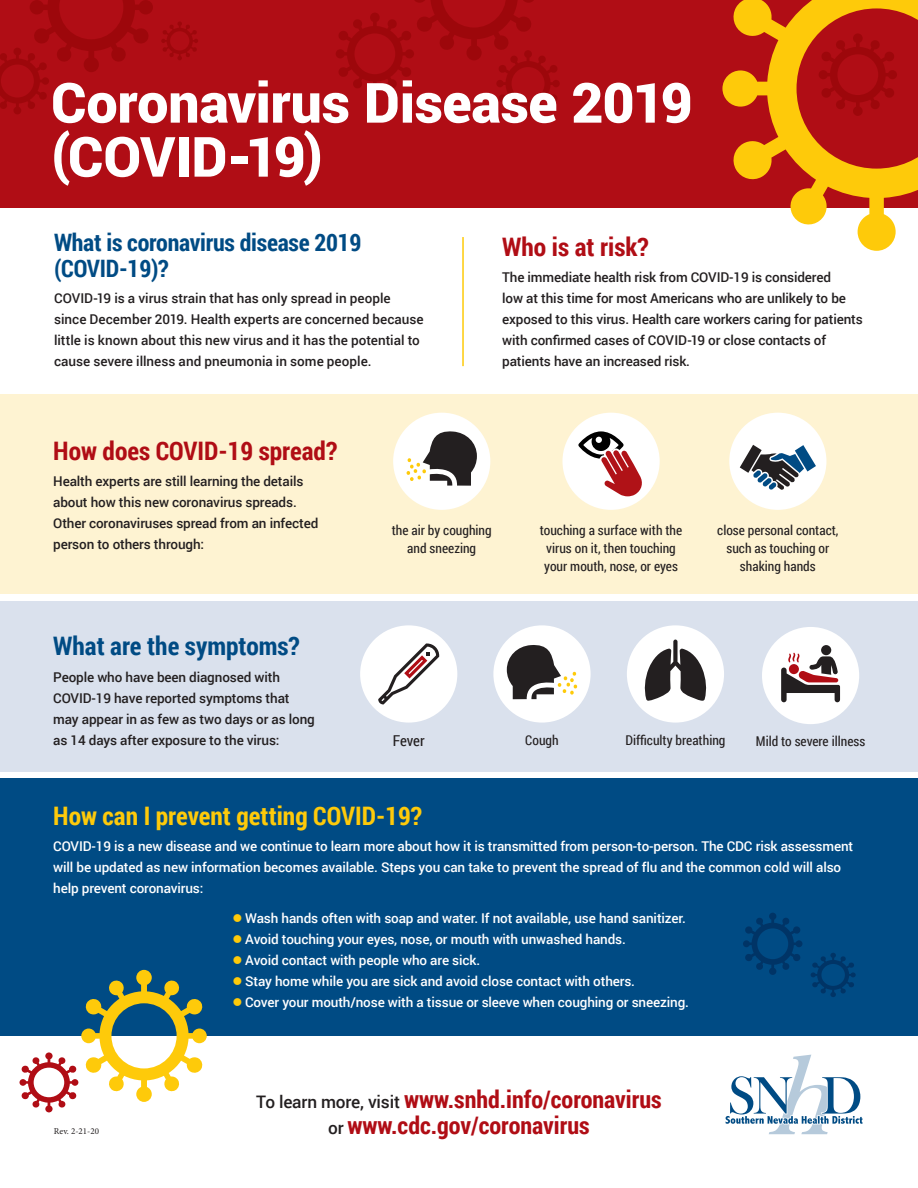
<style>
.page{position:relative;width:918px;height:1188px;background:#fff}
.page>*{position:absolute;margin:0;border:0;box-sizing:border-box;transform-origin:0 0}
.t1{font:900 55.5px/54px "Roboto";letter-spacing:-.005em;color:#fff}
.t2{font:700 25.5px "Roboto Condensed";color:#b00d15}
.t3{font:700 25.5px "Roboto Condensed";color:#feca0a}
.t4{font:700 25.5px "Roboto Condensed";color:#004b84}
.t5{font:700 24.15px "Roboto Condensed";color:#b00d15}
.t6{font:700 24px/25.5px "Roboto Condensed";letter-spacing:-.01em;color:#004b84}
.t7{font:15px "Roboto Condensed";letter-spacing:-.005em;color:#231f20}
.t8{font:500 13.5px/21px "Roboto";letter-spacing:-.01em;color:#231f20}
.t9{font:500 13.5px/21px "Roboto";letter-spacing:-.01em;color:#fff}
.t10{font:13.5px/18px "Roboto Condensed";color:#231f20;text-align:center}
.t11{font:9px "Minion Pro";color:#231f20}
.s1{color:#feca0a}
.s2{font-family:"Roboto";font-weight:500;font-size:17.25px;color:#231f20}
</style>
<div class="page">
<div style="left:0;top:0;width:918px;height:207px;background:#b00d15"></div>
<svg style="left:722px;top:0;width:196px;height:251px"></svg>
<div style="left:0;top:394px;width:918px;height:200px;background:#fef3d2"></div>
<div style="left:0;top:601px;width:918px;height:171px;background:#dae1ed"></div>
<div style="left:0;top:779px;width:918px;height:257px;background:#004b84"></div>
<svg style="left:726px;top:1055px;width:137px;height:79px"></svg>
<svg style="left:20px;top:970px;width:187px;height:142px"></svg>
<svg style="left:336px;top:0;width:224px;height:117px"></svg>
<svg style="left:0;top:0;width:153px;height:114px"></svg>
<svg style="left:797px;top:8px;width:121px;height:161px"></svg>
<svg style="left:161px;top:22px;width:37px;height:38px"></svg>
<svg style="left:743px;top:913px;width:60px;height:62px"></svg>
<div style="left:360px;top:625px;width:97px;height:98px;background:#fff;border-radius:50%"></div>
<svg style="left:378px;top:644px;width:61px;height:60px"></svg>
<div style="left:493px;top:625px;width:98px;height:98px;background:#fff;border-radius:50%"></div>
<svg style="left:507px;top:645px;width:71px;height:54px"></svg>
<div style="left:627px;top:625px;width:97px;height:98px;background:#fff;border-radius:50%"></div>
<svg style="left:644px;top:640px;width:63px;height:61px"></svg>
<div style="left:762px;top:627px;width:97px;height:97px;background:#fff;border-radius:50%"></div>
<div style="left:821px;top:645px;width:10px;height:10px;background:#231f20;border-radius:50%"></div>
<svg style="left:781px;top:653px;width:59px;height:49px"></svg>
<div style="left:729px;top:413px;width:97px;height:97px;background:#fff;border-radius:50%"></div>
<svg style="left:740px;top:445px;width:76px;height:45px"></svg>
<div style="left:393px;top:413px;width:97px;height:97px;background:#fff;border-radius:50%"></div>
<svg style="left:406px;top:431px;width:71px;height:55px"></svg>
<div style="left:562px;top:413px;width:98px;height:97px;background:#fff;border-radius:50%"></div>
<svg style="left:578px;top:431px;width:66px;height:67px"></svg>
<svg style="left:811px;top:953px;width:45px;height:44px"></svg>
<hr style="left:462px;top:237px;width:2px;height:129px;background:#feca0a">
<p class="t1" style="left:51px;top:74px;width:643px">Coronavirus Disease 2019 (COVID-19)</p>
<p class="t6" style="left:54px;top:229px;width:309px">What is coronavirus disease 2019 (COVID-19)?</p>
<p class="t8" style="left:54px;top:287px;width:371px">COVID-19 is a virus strain that has only spread in people since December 2019. Health experts are concerned because little is known about this new virus and it has the potential to cause severe illness and pneumonia in some people.</p>
<p class="t2" style="left:502px;top:229px;width:148px">Who is at risk?</p>
<p class="t8" style="left:502px;top:266px;width:362px">The immediate health risk from COVID-19 is considered<br>low at this time for most Americans who are unlikely to be exposed to this virus. Health care workers caring for patients with confirmed cases of COVID-19 or close contacts of patients have an increased risk.</p>
<p class="t2" style="left:53px;top:433px;width:285px">How does COVID-19 spread?</p>
<p class="t8" style="left:53px;top:471px;width:267px">Health experts are still learning the details about how this new coronavirus spreads.<br>Other coronaviruses spread from an infected person to others through:</p>
<p class="t4" style="left:53px;top:628px;width:248px">What are the symptoms?</p>
<p class="t8" style="left:53px;top:666px;width:263px">People who have been diagnosed with COVID-19 have reported symptoms that may appear in as few as two days or as long as 14 days after exposure to the virus:</p>
<p class="t10" style="left:392px;top:521px;width:102px">the air by coughing and sneezing</p>
<p class="t10" style="left:540px;top:521px;width:144px">touching a surface with the virus on it, then touching your mouth, nose, or eyes</p>
<p class="t10" style="left:717px;top:521px;width:123px">close personal contact, such as touching or shaking hands</p>
<p class="t7" style="left:393px;top:730px;width:33px">Fever</p>
<p class="t10" style="left:525px;top:730px;width:35px">Cough</p>
<p class="t10" style="left:625px;top:730px;width:102px">Difficulty breathing</p>
<p class="t10" style="left:756px;top:732px;width:111px">Mild to severe illness</p>
<p class="t3" style="left:53px;top:798px;width:370px">How can I prevent getting COVID-19?</p>
<p class="t9" style="left:53px;top:835px;width:802px">COVID-19 is a new disease and we continue to learn more about how it is transmitted from person-to-person. The CDC risk assessment will be updated as new information becomes available. Steps you can take to prevent the spread of flu and the common cold will also help prevent coronavirus:</p>
<p class="t9" style="left:232px;top:907px;width:455px"><span class="s1">●</span> Wash hands often with soap and water. If not available, use hand sanitizer.</p>
<p class="t9" style="left:232px;top:928px;width:395px"><span class="s1">●</span> Avoid touching your eyes, nose, or mouth with unwashed hands.</p>
<p class="t9" style="left:232px;top:949px;width:249px"><span class="s1">●</span> Avoid contact with people who are sick.</p>
<p class="t9" style="left:232px;top:970px;width:404px"><span class="s1">●</span> Stay home while you are sick and avoid close contact with others.</p>
<p class="t9" style="left:232px;top:991px;width:458px"><span class="s1">●</span> Cover your mouth/nose with a tissue or sleeve when coughing or sneezing.</p>
<p class="t11" style="left:54px;top:1125px;width:47px">Rev. 2-21-20</p>
<p class="t5" style="left:256px;top:1083px;width:407px"><span class="s2">To learn more, visit</span> www.snhd.info/coronavirus</p>
<p class="t5" style="left:328px;top:1109px;width:263px"><span class="s2">or</span> www.cdc.gov/coronavirus</p>
</div>
